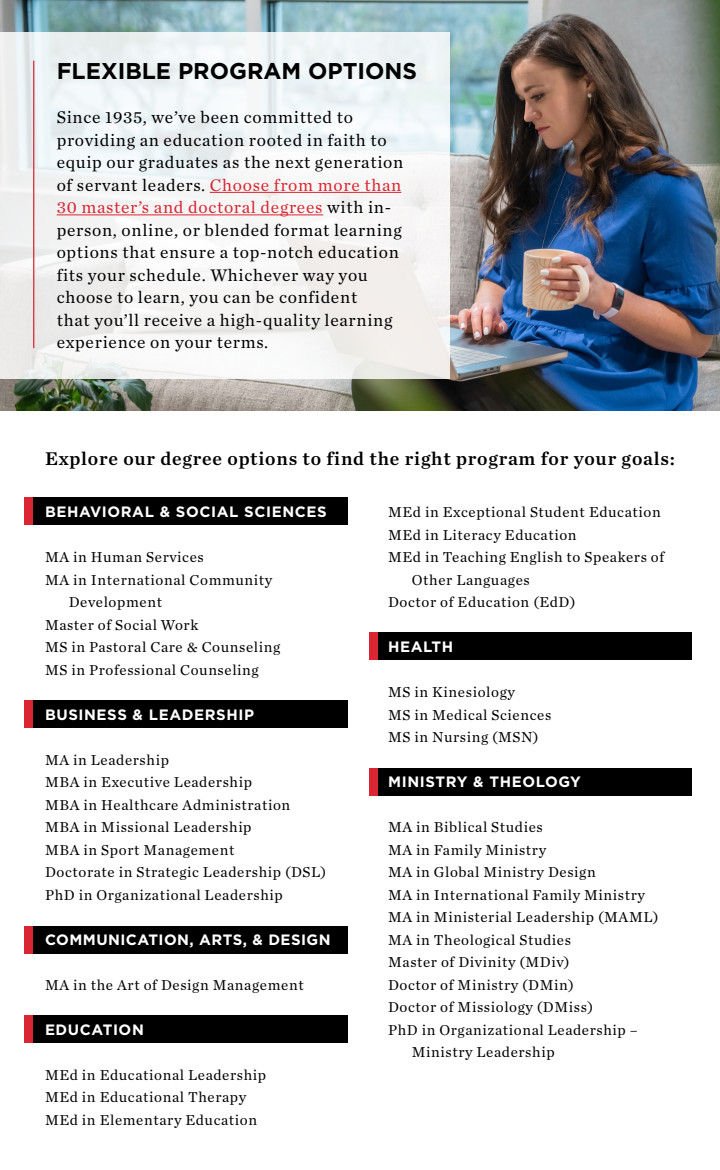
<style>
.page{position:relative;width:720px;height:1170px;background:#fff}
.page>*{position:absolute;margin:0;border:0;box-sizing:border-box;transform-origin:0 0}
.t1{font:700 22.75px "Gotham";color:#000}
.t2{font:19.25px "Chronicle Text G1 Semi";letter-spacing:.04em;color:#000}
.t3{font:17.5px/22.5px "Chronicle Text G1";letter-spacing:.04em;color:#000}
.t4{font:15px/22.5px "Chronicle Text G1";letter-spacing:.04em;color:#000}
.t5{font:700 15px "Gotham";letter-spacing:.04em;color:#fff}
.s1{color:#d92632}
</style>
<div class="page">
<div style="left:24px;top:498px;width:324px;height:27px;background:#000"></div>
<div style="left:369px;top:632px;width:322px;height:28px;background:#000"></div>
<div style="left:369px;top:768px;width:322px;height:28px;background:#000"></div>
<div style="left:24px;top:700px;width:324px;height:28px;background:#000"></div>
<div style="left:24px;top:926px;width:324px;height:28px;background:#000"></div>
<div style="left:24px;top:1015px;width:324px;height:27px;background:#000"></div>
<img style="left:0;top:0;width:720px;height:410px">
<div style="left:0;top:32px;width:450px;height:347px;background:linear-gradient(to bottom,#eef4f7,#f5f2f0)"></div>
<hr style="left:33px;top:61px;width:1px;height:287px;background:#d92632">
<hr style="left:210px;top:192px;width:191px;height:1px;background:#d92632">
<hr style="left:57px;top:214px;width:266px;height:1px;background:#d92632">
<div style="left:24px;top:498px;width:9px;height:27px;background:#d92632"></div>
<div style="left:24px;top:700px;width:9px;height:28px;background:#d92632"></div>
<div style="left:369px;top:632px;width:9px;height:28px;background:#d92632"></div>
<div style="left:369px;top:768px;width:9px;height:28px;background:#d92632"></div>
<div style="left:24px;top:926px;width:9px;height:28px;background:#d92632"></div>
<div style="left:24px;top:1015px;width:9px;height:27px;background:#d92632"></div>
<h1 class="t1" style="left:57px;top:56px;width:362px">FLEXIBLE PROGRAM OPTIONS</h1>
<p class="t3" style="left:57px;top:105px;width:348px">Since 1935, we’ve been committed to providing an education rooted in faith to equip our graduates as the next generation of servant leaders. <span class="s1">Choose from more than 30 master’s and doctoral degrees</span> with in&shy;person, online, or blended format learning options that ensure a top-notch education fits your schedule. Whichever way you choose to learn, you can be confident<br>that you’ll receive a high-quality learning experience on your terms.</p>
<p class="t2" style="left:45px;top:444px;width:632px">Explore our degree options to find the right program for your goals:</p>
<p class="t5" style="left:45px;top:502px;width:283px">BEHAVIORAL &amp; SOCIAL SCIENCES</p>
<p class="t4" style="left:45px;top:545px;width:160px">MA in Human Services</p>
<p class="t4" style="left:45px;top:568px;width:229px">MA in International Community</p>
<p class="t4" style="left:69px;top:590px;width:95px">Development</p>
<p class="t4" style="left:45px;top:613px;width:155px">Master of Social Work</p>
<p class="t4" style="left:45px;top:635px;width:237px">MS in Pastoral Care &amp; Counseling</p>
<p class="t4" style="left:45px;top:658px;width:215px">MS in Professional Counseling</p>
<p class="t5" style="left:45px;top:705px;width:211px">BUSINESS &amp; LEADERSHIP</p>
<p class="t4" style="left:45px;top:748px;width:283px">MA in Leadership<br>MBA in Executive Leadership<br>MBA in Healthcare Administration<br>MBA in Missional Leadership<br>MBA in Sport Management<br>Doctorate in Strategic Leadership (DSL)<br>PhD in Organizational Leadership</p>
<p class="t5" style="left:45px;top:930px;width:287px">COMMUNICATION, ARTS, &amp; DESIGN</p>
<p class="t4" style="left:45px;top:973px;width:260px">MA in the Art of Design Management</p>
<p class="t5" style="left:45px;top:1020px;width:100px">EDUCATION</p>
<p class="t4" style="left:45px;top:1063px;width:223px">MEd in Educational Leadership<br>MEd in Educational Therapy<br>MEd in Elementary Education</p>
<p class="t4" style="left:388px;top:500px;width:274px">MEd in Exceptional Student Education</p>
<p class="t4" style="left:388px;top:523px;width:190px">MEd in Literacy Education</p>
<p class="t4" style="left:388px;top:545px;width:278px">MEd in Teaching English to Speakers of</p>
<p class="t4" style="left:412px;top:568px;width:119px">Other Languages</p>
<p class="t4" style="left:388px;top:590px;width:189px">Doctor of Education (EdD)</p>
<p class="t5" style="left:388px;top:637px;width:67px">HEALTH</p>
<p class="t4" style="left:388px;top:680px;width:165px">MS in Kinesiology<br>MS in Medical Sciences<br>MS in Nursing (MSN)</p>
<p class="t5" style="left:388px;top:772px;width:194px">MINISTRY &amp; THEOLOGY</p>
<p class="t4" style="left:388px;top:815px;width:156px">MA in Biblical Studies</p>
<p class="t4" style="left:388px;top:838px;width:160px">MA in Family Ministry</p>
<p class="t4" style="left:388px;top:860px;width:209px">MA in Global Ministry Design</p>
<p class="t4" style="left:388px;top:883px;width:258px">MA in International Family Ministry</p>
<p class="t4" style="left:388px;top:905px;width:272px">MA in Ministerial Leadership (MAML)</p>
<p class="t4" style="left:388px;top:928px;width:184px">MA in Theological Studies</p>
<p class="t4" style="left:388px;top:950px;width:183px">Master of Divinity (MDiv)</p>
<p class="t4" style="left:388px;top:973px;width:187px">Doctor of Ministry (DMin)</p>
<p class="t4" style="left:388px;top:995px;width:206px">Doctor of Missiology (DMiss)</p>
<p class="t4" style="left:388px;top:1018px;width:251px">PhD in Organizational Leadership –</p>
<p class="t4" style="left:412px;top:1040px;width:144px">Ministry Leadership</p>
</div>
